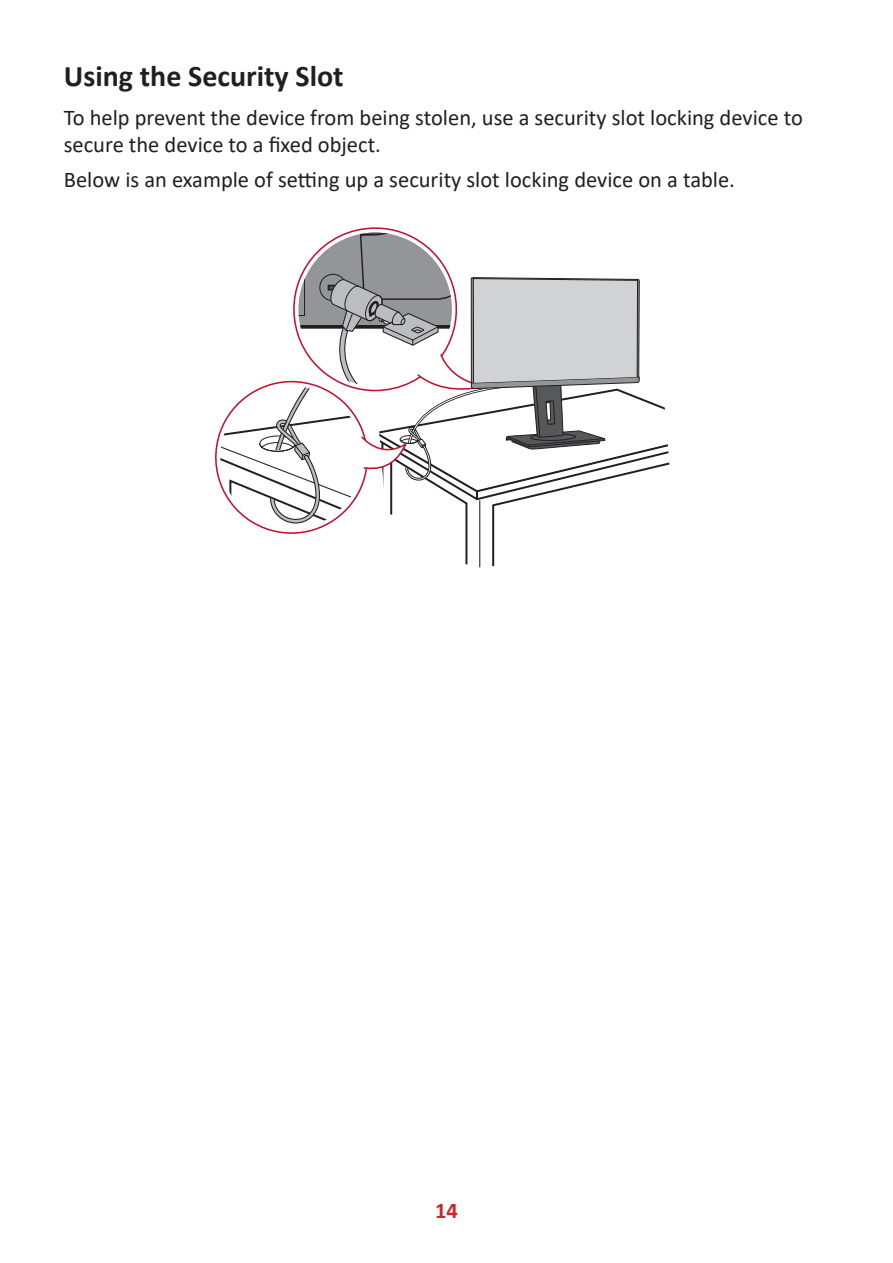
<style>
.page{position:relative;width:893px;height:1263px;background:#fff}
.page>*{position:absolute;margin:0;border:0;box-sizing:border-box;transform-origin:0 0}
.Heading_2{font:700 30px "Calibri";color:#231f20}
.Body{font:22.5px/27px "Calibri";color:#231f20}
.t1{font:700 22.5px "Calibri";color:#d1232a}
</style>
<div class="page">
<svg style="left:215px;top:227px;width:455px;height:340px"></svg>
<p class="Heading_2" style="left:64px;top:55px;width:281px">Using the Security Slot</p>
<p class="Body" style="left:64px;top:103px;width:741px">To help prevent the device from being stolen, use a security slot locking device to secure the device to a fixed object.</p>
<p class="Body" style="left:64px;top:166px;width:673px">Below is an example of setting up a security slot locking device on a table.</p>
<p class="t1" style="left:435px;top:1194px;width:24px">14</p>
</div>
